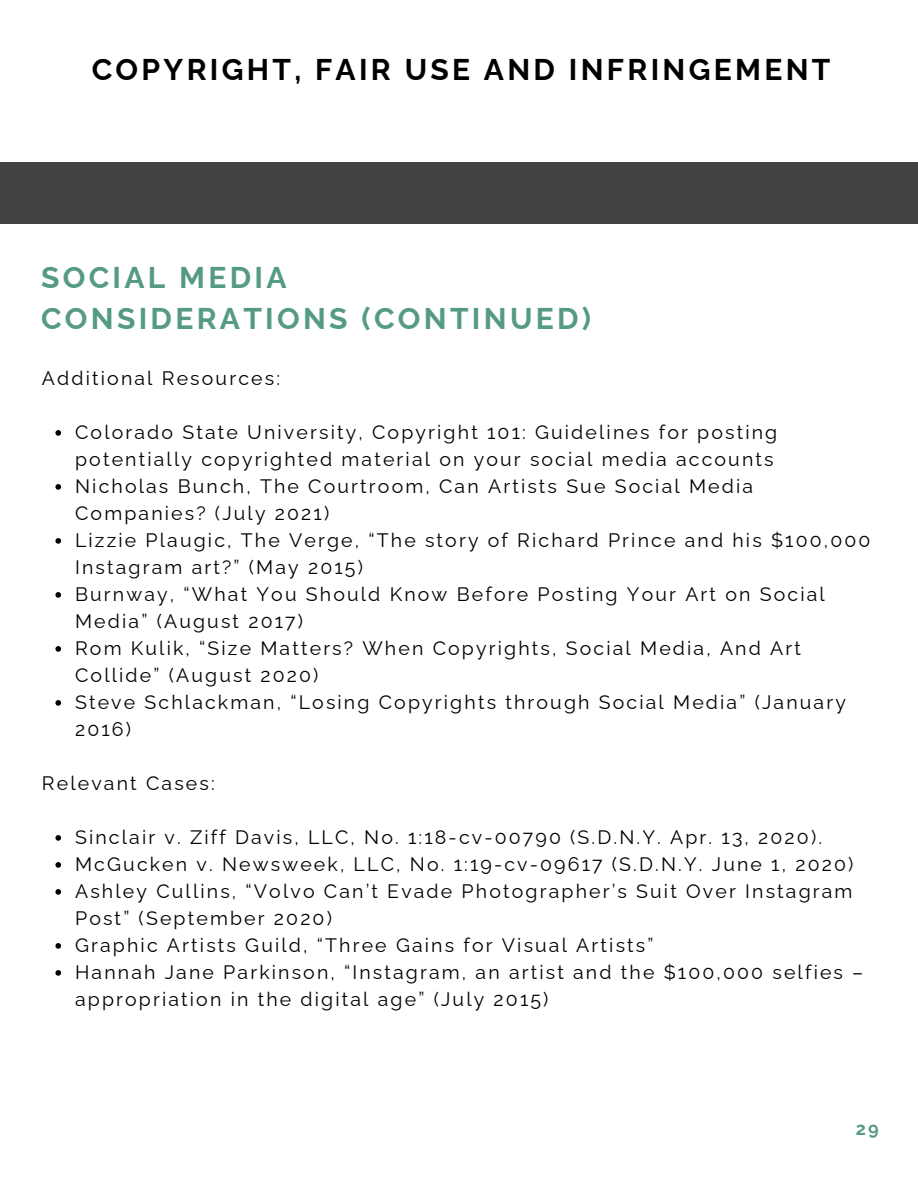
<style>
.page{position:relative;width:918px;height:1188px;background:#fff}
.page>*{position:absolute;margin:0;border:0;box-sizing:border-box;transform-origin:0 0}
.t1{font:700 30px/41.7px "Raleway";letter-spacing:.11em;color:#559b81}
.t2{font:700 30px "Raleway";letter-spacing:.11em;color:#000}
.t3{font:19.5px/27px "Raleway";letter-spacing:.11em;color:#000}
.t4{font:700 18px "Raleway";color:#559b81}
</style>
<div class="page">
<div style="left:0;top:162px;width:918px;height:62px;background:#434343"></div>
<svg style="left:55px;top:430px;width:6px;height:6px"></svg>
<svg style="left:55px;top:484px;width:6px;height:6px"></svg>
<svg style="left:55px;top:538px;width:6px;height:6px"></svg>
<svg style="left:55px;top:592px;width:6px;height:6px"></svg>
<svg style="left:55px;top:646px;width:6px;height:6px"></svg>
<svg style="left:55px;top:700px;width:6px;height:6px"></svg>
<svg style="left:55px;top:835px;width:6px;height:6px"></svg>
<svg style="left:55px;top:862px;width:6px;height:6px"></svg>
<svg style="left:55px;top:889px;width:6px;height:6px"></svg>
<svg style="left:55px;top:943px;width:6px;height:6px"></svg>
<svg style="left:55px;top:970px;width:6px;height:6px"></svg>
<h1 class="t2" style="left:92px;top:52px;width:740px">COPYRIGHT, FAIR USE AND INFRINGEMENT</h1>
<h1 class="t1" style="left:41px;top:256px;width:552px">SOCIAL MEDIA<br>CONSIDERATIONS (CONTINUED)</h1>
<p class="t3" style="left:42px;top:365px;width:240px">Additional Resources:</p>
<p class="t3" style="left:75px;top:419px;width:797px">Colorado State University, Copyright 101: Guidelines for posting potentially copyrighted material on your social media accounts Nicholas Bunch, The Courtroom, Can Artists Sue Social Media Companies? (July 2021)<br>Lizzie Plaugic, The Verge, “The story of Richard Prince and his $100,000<br>Instagram art?” (May 2015)<br>Burnway, “What You Should Know Before Posting Your Art on Social Media” (August 2017)<br>Rom Kulik, “Size Matters? When Copyrights, Social Media, And Art Collide” (August 2020)<br>Steve Schlackman, “Losing Copyrights through Social Media” (January 2016)</p>
<p class="t3" style="left:42px;top:770px;width:174px">Relevant Cases:</p>
<p class="t3" style="left:75px;top:824px;width:790px">Sinclair v. Ziff Davis, LLC, No. 1:18-cv-00790 (S.D.N.Y. Apr. 13, 2020).<br>McGucken v. Newsweek, LLC, No. 1:19-cv-09617 (S.D.N.Y. June 1, 2020)<br>Ashley Cullins, “Volvo Can’t Evade Photographer’s Suit Over Instagram Post” (September 2020)<br>Graphic Artists Guild, “Three Gains for Visual Artists”<br>Hannah Jane Parkinson, “Instagram, an artist and the $100,000 selfies – appropriation in the digital age” (July 2015)</p>
<p class="t4" style="left:856px;top:1118px;width:24px">29</p>
</div>
